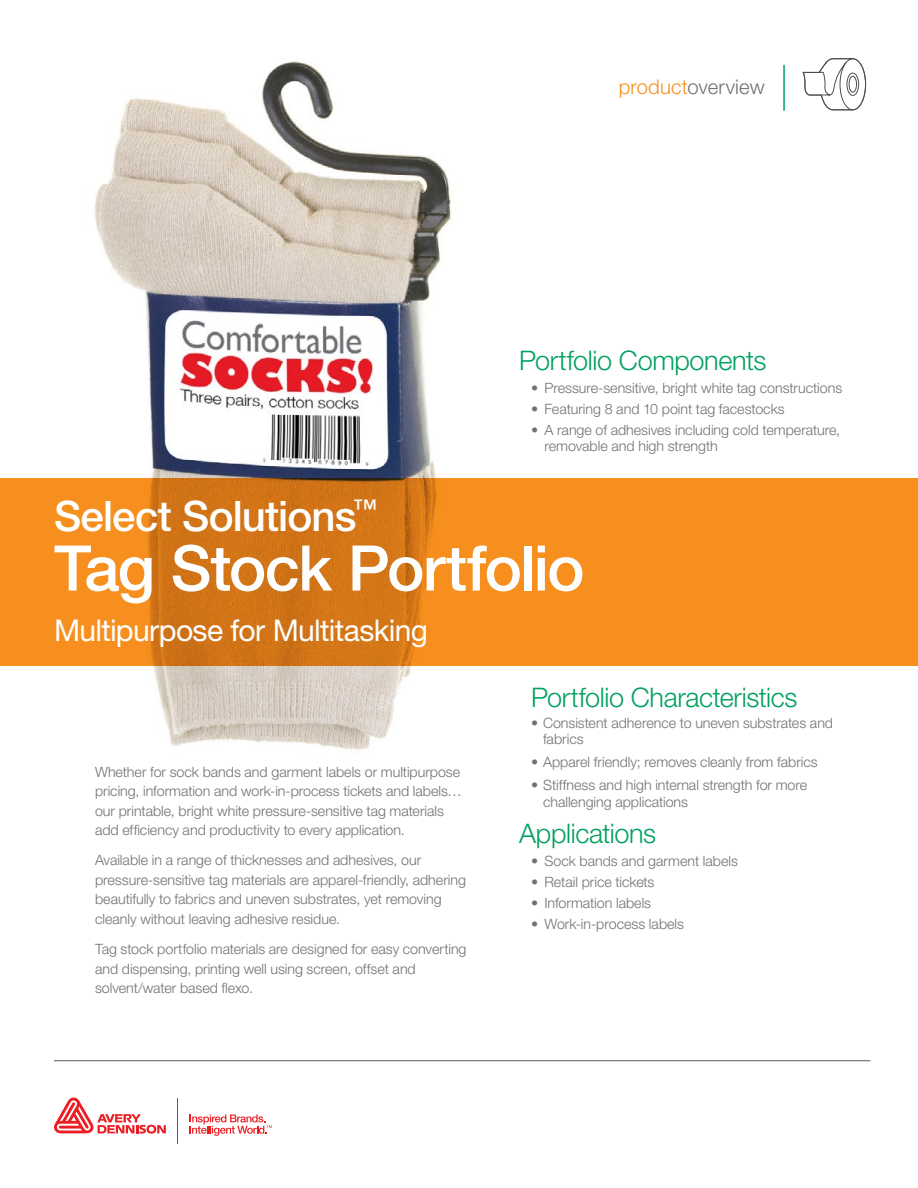
<style>
.page{position:relative;width:918px;height:1188px;background:#fff}
.page>*{position:absolute;margin:0;border:0;box-sizing:border-box;transform-origin:0 0}
.t1{font:500 63px "Helvetica Neue LT Std";letter-spacing:-.025em;color:#fff}
.t2{font:500 42px "Helvetica Neue LT Std";letter-spacing:-.02em;color:#fff}
.t3{font:30px "Helvetica Neue LT Std";letter-spacing:-.02em;color:#fff}
.t4{font:300 27px "Helvetica Neue LT Std";letter-spacing:-.015em;color:#00a160}
.t5{font:300 20.25px "Helvetica Neue LT Std";letter-spacing:.005em;color:#717073}
.t6{font:300 14.25px/19.5px "Helvetica Neue LT Std";color:#717073}
.s1{color:#f78f1e}
</style>
<div class="page">
<img style="left:94px;top:61px;width:358px;height:689px">
<hr style="left:783px;top:65px;width:2px;height:46px;background:#00a160">
<hr style="left:178px;top:1098px;width:1px;height:45px;background:#ed1d24">
<svg style="left:190px;top:1114px;width:82px;height:22px"></svg>
<svg style="left:54px;top:1098px;width:112px;height:36px"></svg>
<hr style="left:54px;top:1060px;width:816px;height:1px;background:#58595b">
<svg style="left:0;top:478px;width:918px;height:188px;background:#eb861b"></svg>
<svg style="left:802px;top:58px;width:64px;height:52px"></svg>
<h3 class="t5" style="left:619px;top:74px;width:147px"><span class="s1">product</span>overview</h3>
<h3 class="t4" style="left:519px;top:344px;width:249px">Portfolio Components</h3>
<p class="t6" style="left:531px;top:378px;width:313px">• Pressure-sensitive, bright white tag constructions</p>
<p class="t6" style="left:531px;top:399px;width:255px">• Featuring 8 and 10 point tag facestocks</p>
<p class="t6" style="left:545px;top:421px;width:297px;line-height:16.5px;text-indent:-13px">• A range of adhesives including cold temperature, removable and high strength</p>
<h2 class="t2" style="left:54px;top:491px;width:325px">Select Solutions<sup>™</sup></h2>
<h1 class="t1" style="left:54px;top:531px;width:532px">Tag Stock Portfolio</h1>
<h3 class="t3" style="left:54px;top:613px;width:376px">Multipurpose for Multitasking</h3>
<p class="t6" style="left:95px;top:761px;width:368px">Whether for sock bands and garment labels or multipurpose pricing, information and work-in-process tickets and labels… our printable, bright white pressure-sensitive tag materials add efficiency and productivity to every application.</p>
<p class="t6" style="left:95px;top:850px;width:373px">Available in a range of thicknesses and adhesives, our pressure-sensitive tag materials are apparel-friendly, adhering beautifully to fabrics and uneven substrates, yet removing cleanly without leaving adhesive residue.</p>
<p class="t6" style="left:95px;top:939px;width:373px">Tag stock portfolio materials are designed for easy converting and dispensing, printing well using screen, offset and solvent/water based flexo.</p>
<h3 class="t4" style="left:531px;top:681px;width:268px">Portfolio Characteristics</h3>
<p class="t6" style="left:543px;top:714px;width:292px;line-height:16.5px;text-indent:-12px">• Consistent adherence to uneven substrates and fabrics</p>
<p class="t6" style="left:531px;top:752px;width:288px">• Apparel friendly; removes cleanly from fabrics</p>
<p class="t6" style="left:543px;top:777px;width:266px;line-height:16.5px;text-indent:-12px">• Stiffness and high internal strength for more challenging applications</p>
<h3 class="t4" style="left:519px;top:817px;width:139px">Applications</h3>
<p class="t6" style="left:531px;top:851px;width:208px">• Sock bands and garment labels</p>
<p class="t6" style="left:531px;top:872px;width:125px">• Retail price tickets</p>
<p class="t6" style="left:531px;top:893px;width:122px">• Information labels</p>
<p class="t6" style="left:531px;top:913px;width:155px">• Work-in-process labels</p>
</div>
